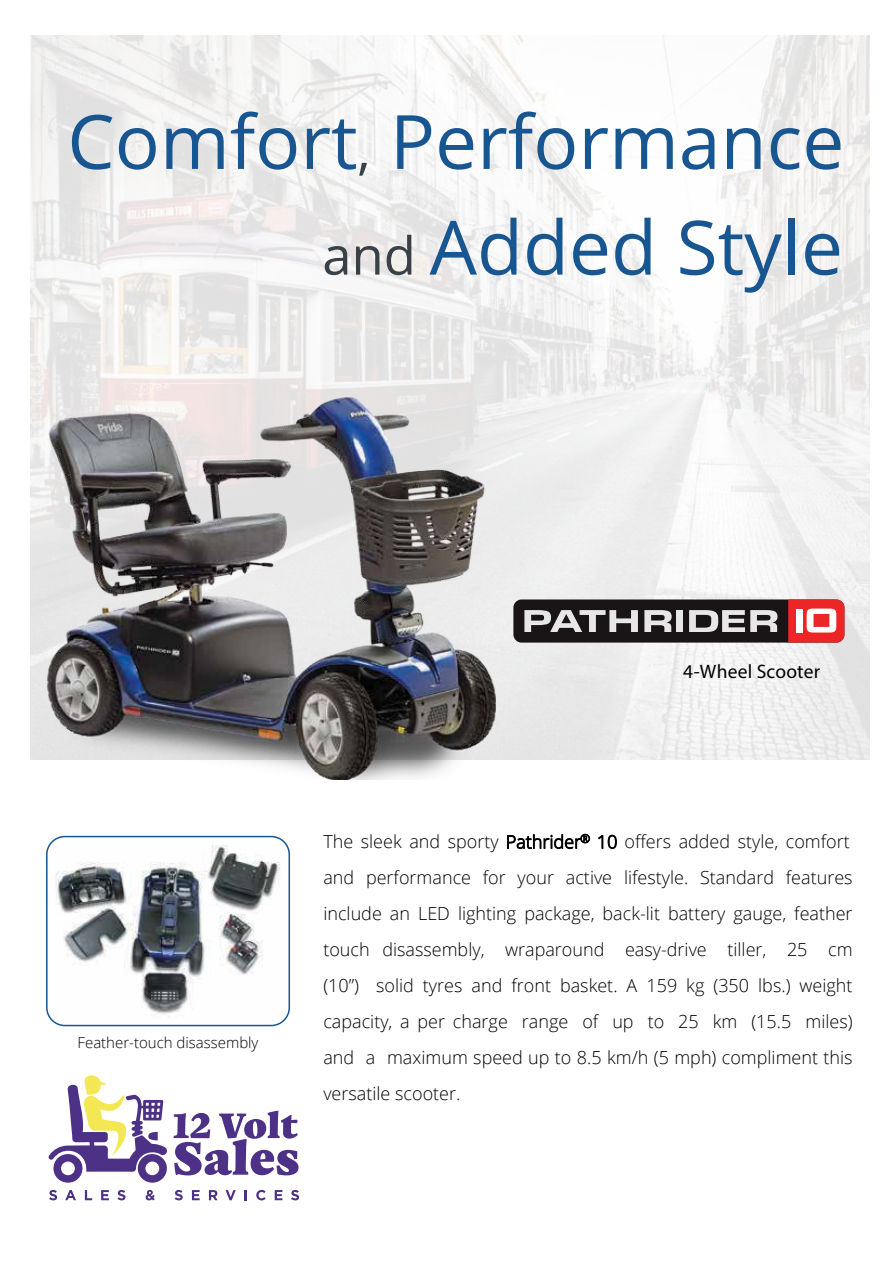
<style>
.page{position:relative;width:893px;height:1263px;background:#fff}
.page>*{position:absolute;margin:0;border:0;box-sizing:border-box;transform-origin:0 0}
.t1{font:75px/105.8px "Open Sans";color:#175690;text-align:right}
.t2{font:800 19.5px "Avenir LT Std";letter-spacing:.01em;color:#010101}
.t3{font:300 18px/36px "Open Sans";color:#000}
.t4{font:300 15px "Open Sans";color:#000}
.s1{font-size:52.5px;color:#3a4146}
</style>
<div class="page">
<img style="left:30px;top:36px;width:839px;height:724px">
<div style="left:513px;top:599px;width:331px;height:44px;background:#191415;border-radius:8px"></div>
<svg style="left:524px;top:610px;width:114px;height:22px"></svg>
<svg style="left:644px;top:610px;width:28px;height:22px"></svg>
<div style="left:677px;top:610px;width:6px;height:22px;background:#e7e7e7"></div>
<svg style="left:689px;top:610px;width:88px;height:22px"></svg>
<svg style="left:788px;top:599px;width:56px;height:44px;background:#ec5758"></svg>
<div style="left:796px;top:608px;width:7px;height:24px;background:#fff"></div>
<img style="left:47px;top:397px;width:449px;height:382px">
<img style="left:47px;top:836px;width:242px;height:183px">
<div style="left:46px;top:836px;width:244px;height:190px;border:2px solid #175690;border-radius:18px"></div>
<svg style="left:49px;top:1190px;width:8px;height:10px"></svg>
<svg style="left:65px;top:1190px;width:11px;height:10px"></svg>
<svg style="left:85px;top:1190px;width:7px;height:10px"></svg>
<svg style="left:101px;top:1190px;width:8px;height:10px"></svg>
<svg style="left:117px;top:1190px;width:8px;height:10px"></svg>
<svg style="left:146px;top:1190px;width:9px;height:10px"></svg>
<svg style="left:175px;top:1190px;width:8px;height:10px"></svg>
<svg style="left:192px;top:1190px;width:91px;height:11px"></svg>
<svg style="left:291px;top:1190px;width:9px;height:11px"></svg>
<svg style="left:48px;top:1075px;width:251px;height:108px"></svg>
<h1 class="t1" style="left:67px;top:87px;width:778px">Comfort<span class="s1">,</span> Performance <span class="s1">and</span> Added Style</h1>
<p class="t4" style="left:78px;top:1032px;width:182px">Feather-touch disassembly</p>
<p class="t2" style="left:683px;top:659px;width:139px">4-Wheel Scooter</p>
<p class="t3" style="left:323px;top:823px;width:531px">The sleek and sporty Pathrider<sup>®</sup> 10 offers added style, comfort and performance for your active lifestyle. Standard features include an LED lighting package, back-lit battery gauge, feather touch disassembly, wraparound easy-drive tiller, 25 cm (10”) solid tyres and front basket. A 159 kg (350 lbs.) weight capacity, a per charge range of up to 25 km (15.5 miles) and a maximum speed up to 8.5 km/h (5 mph) compliment this versatile scooter.</p>
</div>
